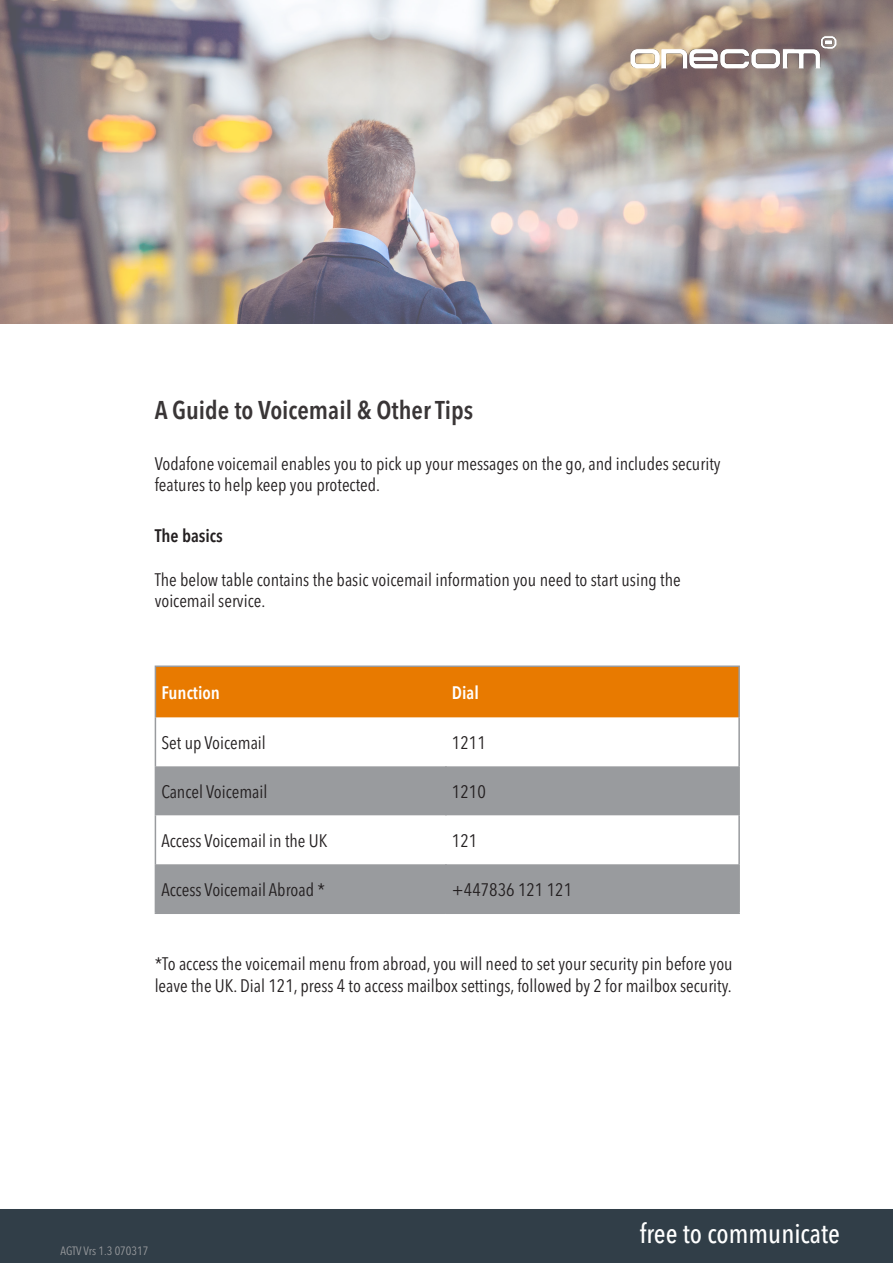
<style>
.page{position:relative;width:893px;height:1263px;background:#fff}
.page>*{position:absolute;margin:0;border:0;box-sizing:border-box;transform-origin:0 0}
.t1{font:500 condensed 27px "Avenir Next LT Pro";color:#fff}
.t2{font:600 condensed 25.5px "Avenir Next LT Pro";color:#231f20}
.t3{font:condensed 18px/21.6px "Avenir Next LT Pro";color:#231f20}
.t4{font:600 condensed 18px "Avenir Next LT Pro";color:#fff}
.t5{font:600 condensed 18px "Avenir Next LT Pro";color:#231f20}
.t6{font:condensed 12px "Avenir Next LT Pro";color:#999b9e}
</style>
<div class="page">
<img style="left:0;top:0;width:893px;height:323px">
<img style="left:628px;top:34px;width:211px;height:35px">
<div style="left:156px;top:667px;width:582px;height:50px;background:#e87a00"></div>
<svg style="left:156px;top:766px;width:582px;height:146px;fill:#999b9e"></svg>
<hr style="left:155px;top:766px;width:1px;height:49px;background:#999b9e">
<hr style="left:445px;top:766px;width:2px;height:49px;background:#999b9e">
<hr style="left:738px;top:766px;width:2px;height:49px;background:#999b9e">
<hr style="left:155px;top:864px;width:1px;height:48px;background:#999b9e">
<hr style="left:445px;top:864px;width:2px;height:48px;background:#999b9e">
<hr style="left:738px;top:864px;width:2px;height:48px;background:#999b9e">
<hr style="left:155px;top:912px;width:291px;height:2px;background:#999b9e">
<hr style="left:446px;top:912px;width:294px;height:2px;background:#999b9e">
<hr style="left:155px;top:717px;width:1px;height:49px;background:#999b9e">
<hr style="left:738px;top:717px;width:2px;height:49px;background:#999b9e">
<hr style="left:155px;top:815px;width:1px;height:49px;background:#999b9e">
<hr style="left:738px;top:815px;width:2px;height:49px;background:#999b9e">
<hr style="left:155px;top:665px;width:291px;height:2px;background:#999b9e">
<hr style="left:155px;top:667px;width:1px;height:50px;background:#999b9e">
<hr style="left:446px;top:665px;width:294px;height:2px;background:#999b9e">
<hr style="left:738px;top:667px;width:2px;height:50px;background:#999b9e">
<div style="left:0;top:1209px;width:893px;height:54px;background:#313e48"></div>
<h2 class="t2" style="left:155px;top:395px;width:320px">A Guide to Voicemail &amp; Other Tips</h2>
<p class="t3" style="left:155px;top:452px;width:567px">Vodafone voicemail enables you to pick up your messages on the go, and includes security features to help keep you protected.</p>
<p class="t5" style="left:155px;top:525px;width:70px">The basics</p>
<p class="t3" style="left:155px;top:568px;width:528px">The below table contains the basic voicemail information you need to start using the voicemail service.</p>
<p class="t4" style="left:161px;top:681px;width:60px">Function</p>
<p class="t4" style="left:452px;top:681px;width:29px">Dial</p>
<p class="t3" style="left:161px;top:731px;width:106px">Set up Voicemail</p>
<p class="t3" style="left:452px;top:731px;width:35px">1211</p>
<p class="t3" style="left:161px;top:780px;width:108px">Cancel Voicemail</p>
<p class="t3" style="left:452px;top:780px;width:35px">1210</p>
<p class="t3" style="left:161px;top:829px;width:168px">Access Voicemail in the UK</p>
<p class="t3" style="left:452px;top:829px;width:27px">121</p>
<p class="t3" style="left:161px;top:878px;width:165px">Access Voicemail Abroad *</p>
<p class="t3" style="left:452px;top:878px;width:122px">+447836 121 121</p>
<p class="t3" style="left:155px;top:953px;width:580px">*To access the voicemail menu from abroad, you will need to set your security pin before you leave the UK. Dial 121, press 4 to access mailbox settings, followed by 2 for mailbox security.</p>
<p class="t6" style="left:61px;top:1244px;width:89px">AGTV Vrs 1.3 070317</p>
<p class="t1" style="left:640px;top:1217px;width:202px">free to communicate</p>
</div>
